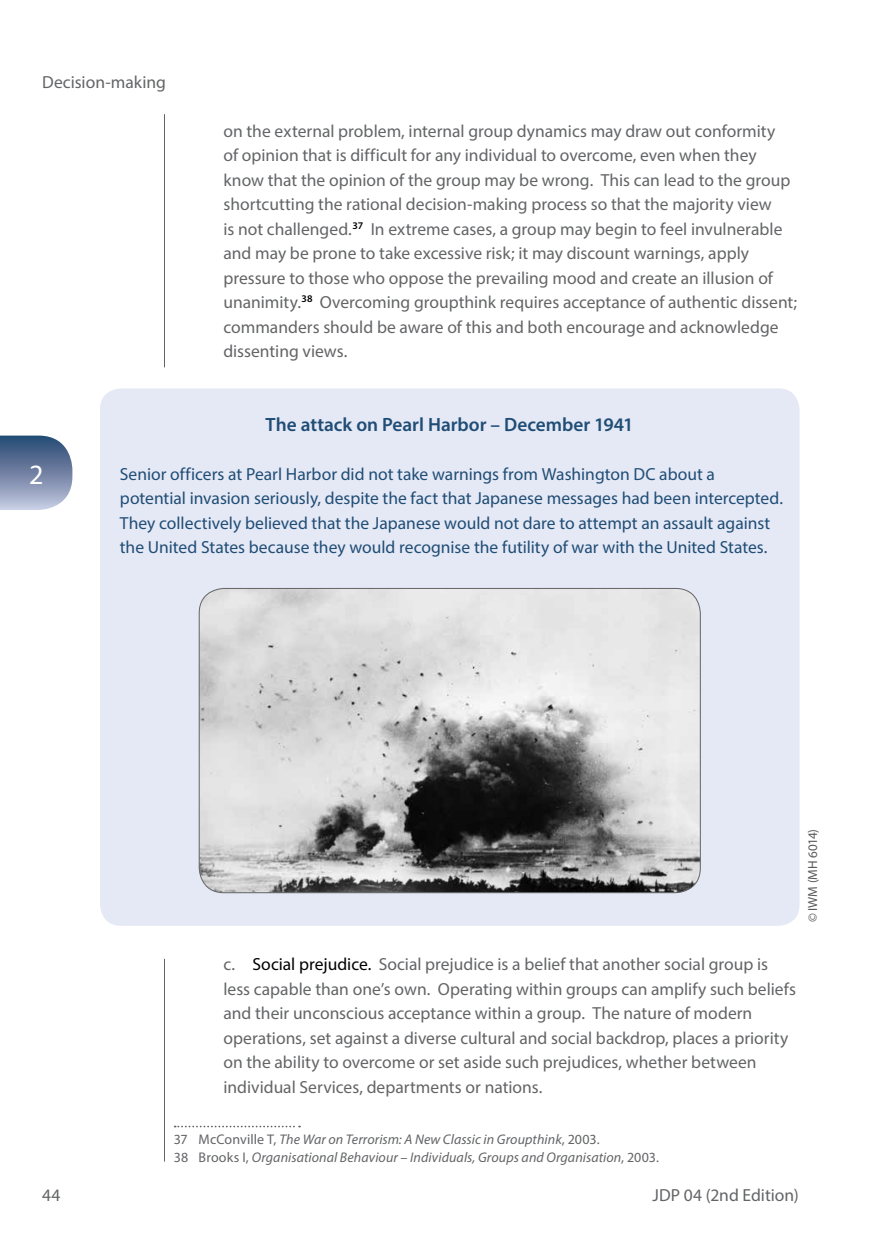
<style>
.page{position:relative;width:874px;height:1241px;background:#fff}
.page>*{position:absolute;margin:0;border:0;box-sizing:border-box;transform-origin:0 0}
.t1{font:28px "Myriad Pro";color:#fff}
.t2{font:600 19.25px "Myriad Pro";color:#1f4d75}
.t3{font:17.5px/24.5px "Myriad Pro";color:#636466}
.t4{font:17.5px/24.5px "Myriad Pro";color:#1f4d75}
.t5{font:italic 14px/17.5px "Myriad Pro";letter-spacing:.005em;color:#636466}
.t6{font:13.12px "Myriad Pro";letter-spacing:-.005em;color:#58595b}
.s1{color:#000}
.s2{font-style:normal}
</style>
<div class="page">
<svg style="left:0;top:435px;width:72px;height:75px"></svg>
<svg style="left:174px;top:1125px;width:126px;height:2px"></svg>
<div style="left:100px;top:388px;width:699px;height:537px;background:#e5e8f5;border-radius:21px"></div>
<img style="left:199px;top:588px;width:501px;height:304px">
<hr style="left:164px;top:114px;width:1px;height:253px;background:#636466">
<hr style="left:164px;top:958px;width:1px;height:203px;background:#636466">
<p class="t3" style="left:42px;top:69px;width:125px">Decision-making</p>
<p class="t3" style="left:223px;top:118px;width:575px">on the external problem, internal group dynamics may draw out conformity<br>of opinion that is difficult for any individual to overcome, even when they know that the opinion of the group may be wrong. This can lead to the group shortcutting the rational decision-making process so that the majority view<br>is not challenged.<sup>37</sup> In extreme cases, a group may begin to feel invulnerable and may be prone to take excessive risk; it may discount warnings, apply pressure to those who oppose the prevailing mood and create an illusion of unanimity.<sup>38</sup> Overcoming groupthink requires acceptance of authentic dissent; commanders should be aware of this and both encourage and acknowledge dissenting views.</p>
<h1 class="t1" style="left:29px;top:457px;width:16px">2</h1>
<p class="t2" style="left:265px;top:412px;width:369px">The attack on Pearl Harbor – December 1941</p>
<p class="t4" style="left:120px;top:461px;width:664px">Senior officers at Pearl Harbor did not take warnings from Washington DC about a potential invasion seriously, despite the fact that Japanese messages had been intercepted.<br>They collectively believed that the Japanese would not dare to attempt an assault against the United States because they would recognise the futility of war with the United States.</p>
<p class="t6" style="left:804px;top:921px;width:94px;rotate:-90deg">© IWM (MH 6014)</p>
<p class="t3" style="left:223px;top:951px;width:574px">c. <span class="s1">Social prejudice.</span> Social prejudice is a belief that another social group is less capable than one’s own. Operating within groups can amplify such beliefs and their unconscious acceptance within a group. The nature of modern operations, set against a diverse cultural and social backdrop, places a priority on the ability to overcome or set aside such prejudices, whether between individual Services, departments or nations.</p>
<p class="t5" style="left:174px;top:1130px;width:486px"><span class="s2">37 McConville T,</span> The War on Terrorism: A New Classic in Groupthink<span class="s2">, 2003.<br>38 Brooks I,</span> Organisational Behaviour – Individuals, Groups and Organisation<span class="s2">, 2003.</span></p>
<p class="t3" style="left:42px;top:1182px;width:20px">44</p>
<p class="t3" style="left:652px;top:1181px;width:147px">JDP 04 (2nd Edition)</p>
</div>
